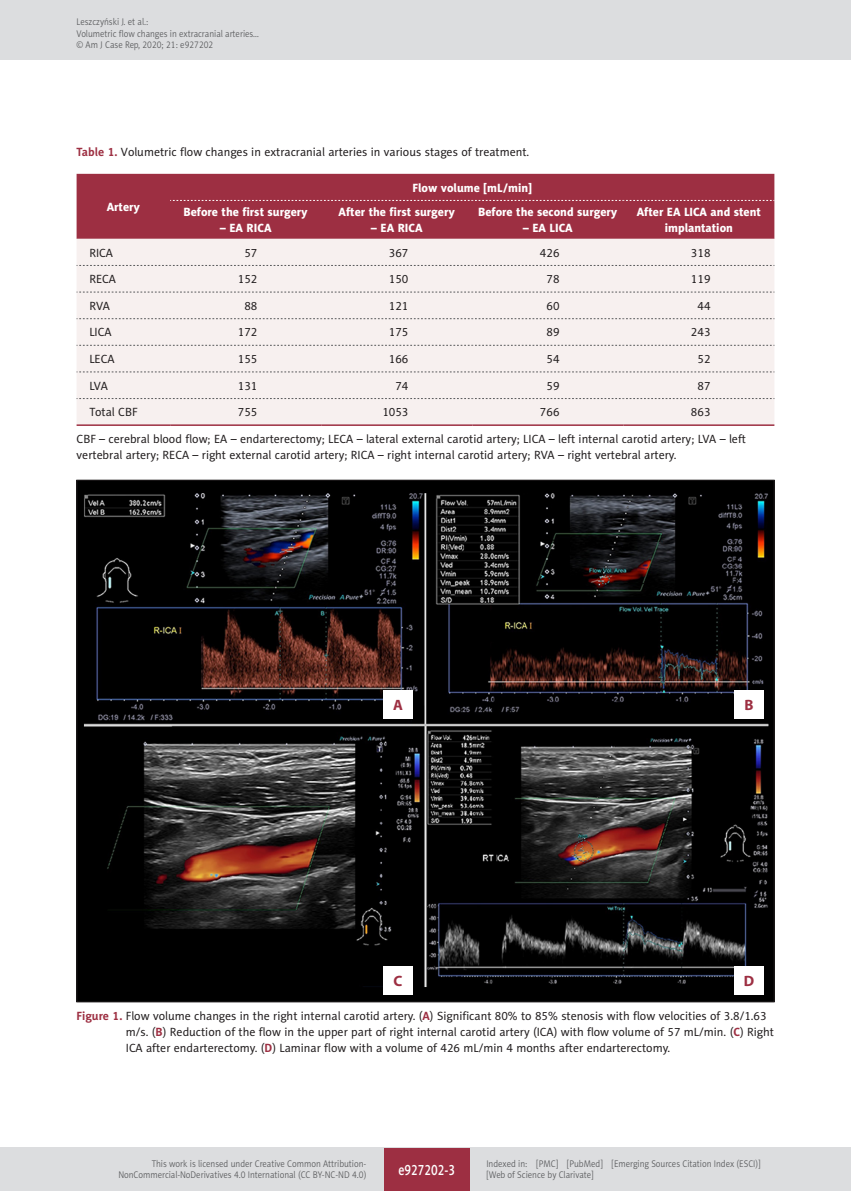
<style>
.page{position:relative;width:851px;height:1191px;background:#fff}
.page>*{position:absolute;margin:0;border:0;box-sizing:border-box;transform-origin:0 0}
.AJCR_e-PAGINA{font:15px "Naomi Sans EFN Medium";color:#fff;scale:.8 1}
.t1{font:700 15px "Myriad Pro";color:#9d2f42}
.AJCR_Rycina_tytul{font:12px/15.8px "Naomi Sans EFN";color:#231f20}
.AJCR_Table_podpis_do{font:12px/15.8px "Naomi Sans EFN";color:#231f20}
.AJCR_Tabela_Head{font:12px/15.8px "Naomi Sans EFN Heavy";color:#fff;text-align:center}
.AJCR_Tabela_zawartos{font:12px "Naomi Sans EFN";color:#231f20}
.AJCR_Tabela_tytul{font:12px "Naomi Sans EFN";color:#231f20}
.AJCR_pagina_zywa{font:9.75px/11.2px "Naomi Sans EFN Light";color:#57585a;scale:.9 1}
.AJCR_pagina_sygnatur{font:9.75px "Naomi Sans EFN Light";color:#57585a;scale:.9 1}
.s1{font-weight:700;color:#9d2f42}
</style>
<div class="page">
<div style="left:77px;top:174px;width:697px;height:65px;background:#9d2f42"></div>
<div style="left:77px;top:239px;width:697px;height:185px;background:#f7f0ef"></div>
<svg style="left:77px;top:265px;width:697px;height:1px"></svg>
<svg style="left:77px;top:292px;width:697px;height:1px"></svg>
<svg style="left:77px;top:318px;width:697px;height:1px"></svg>
<svg style="left:77px;top:345px;width:697px;height:1px"></svg>
<svg style="left:77px;top:372px;width:697px;height:1px"></svg>
<svg style="left:170px;top:200px;width:604px;height:1px"></svg>
<svg style="left:77px;top:398px;width:697px;height:1px"></svg>
<hr style="left:77px;top:424px;width:93px;height:2px;background:#9d2f42">
<hr style="left:170px;top:424px;width:151px;height:2px;background:#9d2f42">
<hr style="left:321px;top:424px;width:151px;height:2px;background:#9d2f42">
<hr style="left:472px;top:424px;width:151px;height:2px;background:#9d2f42">
<hr style="left:623px;top:424px;width:151px;height:2px;background:#9d2f42">
<img style="left:79px;top:482px;width:693px;height:518px">
<div style="left:383px;top:690px;width:29px;height:28px;background:#fff"></div>
<div style="left:383px;top:966px;width:29px;height:28px;background:#fff"></div>
<div style="left:734px;top:690px;width:29px;height:28px;background:#fff"></div>
<div style="left:734px;top:966px;width:29px;height:28px;background:#fff"></div>
<div style="left:0;top:0;width:850px;height:60px;background:#dcdddf"></div>
<div style="left:0;top:1148px;width:850px;height:43px;background:#dcdddf"></div>
<div style="left:384px;top:1147px;width:85px;height:43px;background:#9d2f42"></div>
<p class="AJCR_pagina_zywa" style="left:77px;top:16px;width:204px">Leszczyński J. et al.:<br>Volumetric flow changes in extracranial arteries…</p>
<p class="AJCR_pagina_sygnatur" style="left:77px;top:39px;width:153px">© Am J Case Rep, 2020; 21: e927202</p>
<p class="AJCR_Tabela_tytul" style="left:77px;top:145px;width:454px"><span class="s1">Table 1.</span> Volumetric flow changes in extracranial arteries in various stages of treatment.</p>
<p class="AJCR_Tabela_Head" style="left:107px;top:199px;width:35px">Artery</p>
<p class="AJCR_Tabela_Head" style="left:183px;top:204px;width:126px">Before the first surgery</p>
<p class="AJCR_Tabela_Head" style="left:220px;top:220px;width:53px">– EA RICA</p>
<p class="AJCR_Tabela_Head" style="left:412px;top:179px;width:121px">Flow volume [mL/min]</p>
<p class="AJCR_Tabela_Head" style="left:338px;top:204px;width:118px">After the first surgery</p>
<p class="AJCR_Tabela_Head" style="left:371px;top:220px;width:53px">– EA RICA</p>
<p class="AJCR_Tabela_Head" style="left:478px;top:204px;width:141px">Before the second surgery</p>
<p class="AJCR_Tabela_Head" style="left:523px;top:220px;width:51px">– EA LICA</p>
<p class="AJCR_Tabela_Head" style="left:636px;top:204px;width:126px">After EA LICA and stent implantation</p>
<p class="AJCR_Tabela_zawartos" style="left:89px;top:245px;width:25px">RICA</p>
<p class="AJCR_Tabela_zawartos" style="left:244px;top:245px;width:15px">57</p>
<p class="AJCR_Tabela_zawartos" style="left:389px;top:245px;width:21px">367</p>
<p class="AJCR_Tabela_zawartos" style="left:540px;top:245px;width:21px">426</p>
<p class="AJCR_Tabela_zawartos" style="left:690px;top:245px;width:21px">318</p>
<p class="AJCR_Tabela_zawartos" style="left:89px;top:272px;width:28px">RECA</p>
<p class="AJCR_Tabela_zawartos" style="left:238px;top:272px;width:21px">152</p>
<p class="AJCR_Tabela_zawartos" style="left:389px;top:272px;width:21px">150</p>
<p class="AJCR_Tabela_zawartos" style="left:546px;top:272px;width:15px">78</p>
<p class="AJCR_Tabela_zawartos" style="left:690px;top:272px;width:21px">119</p>
<p class="AJCR_Tabela_zawartos" style="left:89px;top:299px;width:22px">RVA</p>
<p class="AJCR_Tabela_zawartos" style="left:244px;top:299px;width:15px">88</p>
<p class="AJCR_Tabela_zawartos" style="left:389px;top:299px;width:21px">121</p>
<p class="AJCR_Tabela_zawartos" style="left:546px;top:299px;width:15px">60</p>
<p class="AJCR_Tabela_zawartos" style="left:697px;top:299px;width:15px">44</p>
<p class="AJCR_Tabela_zawartos" style="left:89px;top:325px;width:24px">LICA</p>
<p class="AJCR_Tabela_zawartos" style="left:238px;top:325px;width:21px">172</p>
<p class="AJCR_Tabela_zawartos" style="left:389px;top:325px;width:21px">175</p>
<p class="AJCR_Tabela_zawartos" style="left:546px;top:325px;width:15px">89</p>
<p class="AJCR_Tabela_zawartos" style="left:690px;top:325px;width:21px">243</p>
<p class="AJCR_Tabela_zawartos" style="left:89px;top:352px;width:27px">LECA</p>
<p class="AJCR_Tabela_zawartos" style="left:238px;top:352px;width:21px">155</p>
<p class="AJCR_Tabela_zawartos" style="left:389px;top:352px;width:21px">166</p>
<p class="AJCR_Tabela_zawartos" style="left:546px;top:352px;width:15px">54</p>
<p class="AJCR_Tabela_zawartos" style="left:697px;top:352px;width:15px">52</p>
<p class="AJCR_Tabela_zawartos" style="left:89px;top:378px;width:20px">LVA</p>
<p class="AJCR_Tabela_zawartos" style="left:238px;top:378px;width:21px">131</p>
<p class="AJCR_Tabela_zawartos" style="left:395px;top:378px;width:15px">74</p>
<p class="AJCR_Tabela_zawartos" style="left:546px;top:378px;width:15px">59</p>
<p class="AJCR_Tabela_zawartos" style="left:697px;top:378px;width:15px">87</p>
<p class="AJCR_Tabela_zawartos" style="left:89px;top:405px;width:50px">Total CBF</p>
<p class="AJCR_Tabela_zawartos" style="left:238px;top:405px;width:21px">755</p>
<p class="AJCR_Tabela_zawartos" style="left:382px;top:405px;width:28px">1053</p>
<p class="AJCR_Tabela_zawartos" style="left:540px;top:405px;width:21px">766</p>
<p class="AJCR_Tabela_zawartos" style="left:690px;top:405px;width:21px">863</p>
<p class="AJCR_Table_podpis_do" style="left:77px;top:431px;width:671px">CBF – cerebral blood flow; EA – endarterectomy; LECA – lateral external carotid artery; LICA – left internal carotid artery; LVA – left vertebral artery; RECA – right external carotid artery; RICA – right internal carotid artery; RVA – right vertebral artery.</p>
<p class="t1" style="left:393px;top:695px;width:11px">A</p>
<p class="t1" style="left:393px;top:971px;width:10px">C</p>
<p class="t1" style="left:744px;top:695px;width:11px">B</p>
<p class="t1" style="left:743px;top:971px;width:12px">D</p>
<p class="AJCR_Rycina_tytul" style="left:126px;top:1008px;width:649px;text-indent:-49px"><span class="s1">Figure 1.</span> Flow volume changes in the right internal carotid artery. (<span class="s1">A</span>) Significant 80% to 85% stenosis with flow velocities of 3.8/1.63 m/s. (<span class="s1">B</span>) Reduction of the flow in the upper part of right internal carotid artery (ICA) with flow volume of 57 mL/min. (<span class="s1">C</span>) Right<br>ICA after endarterectomy. (<span class="s1">D</span>) Laminar flow with a volume of 426 mL/min 4 months after endarterectomy.</p>
<p class="AJCR_pagina_zywa" style="left:118px;top:1158px;width:277px;text-align:right">This work is licensed under Creative Common Attribution-<br>NonCommercial-NoDerivatives 4.0 International (CC BY-NC-ND 4.0)</p>
<p class="AJCR_e-PAGINA" style="left:398px;top:1160px;width:72px">e927202-3</p>
<p class="AJCR_pagina_zywa" style="left:486px;top:1158px;width:306px">Indexed in: [PMC] [PubMed] [Emerging Sources Citation Index (ESCI)] [Web of Science by Clarivate]</p>
</div>
